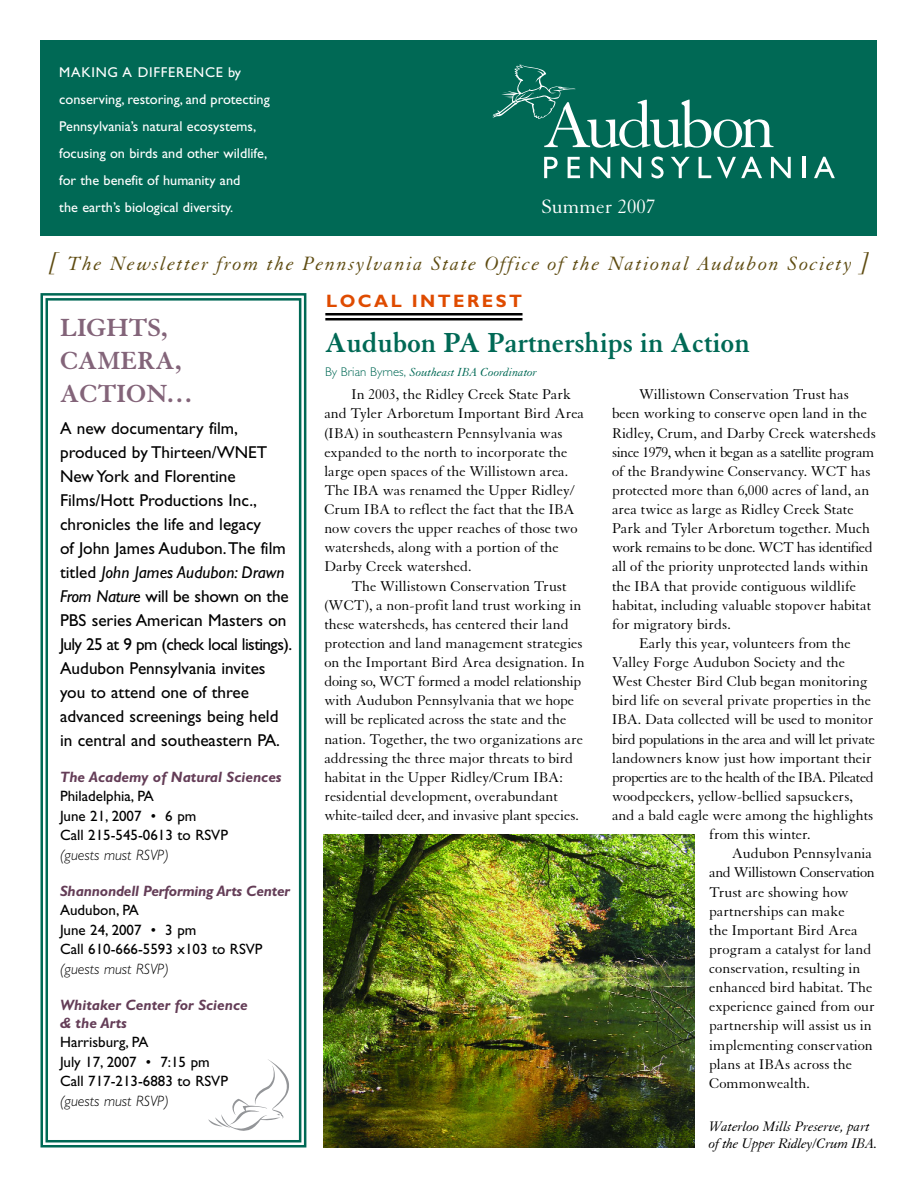
<style>
.page{position:relative;width:918px;height:1188px;background:#fff}
.page>*{position:absolute;margin:0;border:0;box-sizing:border-box;transform-origin:0 0}
.t1{font:700 30px "Granjon";letter-spacing:-.005em;color:#006955}
.t2{font:700 27px/33px "Granjon";color:#836479}
.t3{font:italic 21px "Granjon";letter-spacing:.08em;color:#5f4c12}
.t4{font:21px "Granjon";color:#fff}
.t5{font:700 18px "Gill Sans";letter-spacing:.14em;color:#df4b00}
.t6{font:17.25px/24px "Gill Sans";color:#000}
.t7{font:15.3px/19px "Granjon";color:#000}
.t8{font:15.3px "Granjon";letter-spacing:-.025em;color:#000}
.t9{font:15.3px "Granjon";letter-spacing:-.03em;color:#000}
.t10{font:15px/19.5px "Gill Sans";color:#000}
.t11{font:italic 700 15px/18px "Gill Sans";color:#643d57}
.t12{font:italic 15px/16.5px "Granjon";color:#000}
.t13{font:italic 300 15px "Gill Sans";color:#000}
.t14{font:14.25px/27px "Gill Sans";color:#fff}
.t15{font:italic 12.75px "Granjon";color:#006955}
.s1{font-size:27px}
.s2{font-style:italic}
.s3{font-family:"Gill Sans";font-weight:300;font-style:normal}
</style>
<div class="page">
<div style="left:40px;top:40px;width:838px;height:196px;background:#006955"></div>
<svg style="left:493px;top:65px;width:280px;height:83px"></svg>
<svg style="left:544px;top:157px;width:14px;height:21px"></svg>
<svg style="left:568px;top:157px;width:12px;height:21px"></svg>
<svg style="left:591px;top:157px;width:19px;height:21px"></svg>
<svg style="left:621px;top:157px;width:20px;height:21px"></svg>
<svg style="left:651px;top:157px;width:13px;height:21px"></svg>
<svg style="left:671px;top:157px;width:19px;height:21px"></svg>
<svg style="left:699px;top:157px;width:12px;height:21px"></svg>
<svg style="left:717px;top:157px;width:45px;height:21px"></svg>
<svg style="left:771px;top:157px;width:20px;height:21px"></svg>
<hr style="left:802px;top:157px;width:3px;height:21px;background:#fff">
<svg style="left:814px;top:157px;width:21px;height:21px"></svg>
<svg style="left:40px;top:293px;width:267px;height:855px"></svg>
<hr style="left:325px;top:313px;width:198px;height:2px;background:#000">
<hr style="left:325px;top:318px;width:198px;height:2px;background:#000">
<div style="left:88px;top:1038px;width:208px;height:100px;background:#fff"></div>
<svg style="left:208px;top:1059px;width:81px;height:72px"></svg>
<img style="left:323px;top:834px;width:371px;height:314px">
<p class="t14" style="left:59px;top:60px;width:212px">MAKING A DIFFERENCE by conserving, restoring, and protecting Pennsylvania’s natural ecosystems, focusing on birds and other wildlife, for the benefit of humanity and<br>the earth’s biological diversity.</p>
<h3 class="t4" style="left:542px;top:199px;width:115px">Summer 2007</h3>
<h3 class="t3" style="left:50px;top:256px;width:822px"><span class="s1">[</span> The Newsletter from the Pennsylvania State Office of the National Audubon Society <span class="s1">]</span></h3>
<h2 class="t2" style="left:60px;top:314px;width:136px">LIGHTS,<br>CAMERA,<br>ACTION…</h2>
<p class="t6" style="left:60px;top:418px;width:234px">A new documentary film, produced by Thirteen/WNET<br>New York and Florentine<br>Films/Hott Productions Inc., chronicles the life and legacy<br>of John James Audubon.The film titled <span class="s2">John James Audubon: Drawn<br>From Nature</span> will be shown on the<br>PBS series American Masters on<br>July 25 at 9 pm (check local listings).<br>Audubon Pennsylvania invites you to attend one of three advanced screenings being held in central and southeastern PA.</p>
<p class="t11" style="left:60px;top:769px;width:223px">The Academy of Natural Sciences</p>
<p class="t10" style="left:60px;top:788px;width:169px">Philadelphia, PA<br>June 21, 2007 • 6 pm<br>Call 215-545-0613 to RSVP</p>
<p class="t13" style="left:60px;top:849px;width:110px">(guests must RSVP)</p>
<p class="t11" style="left:60px;top:883px;width:231px">Shannondell Performing Arts Center</p>
<p class="t10" style="left:60px;top:902px;width:204px">Audubon, PA<br>June 24, 2007 • 3 pm<br>Call 610-666-5593 x103 to RSVP</p>
<p class="t13" style="left:60px;top:963px;width:110px">(guests must RSVP)</p>
<p class="t11" style="left:60px;top:997px;width:189px">Whitaker Center for Science &amp; the Arts</p>
<p class="t10" style="left:60px;top:1034px;width:169px">Harrisburg, PA<br>July 17, 2007 • 7:15 pm<br>Call 717-213-6883 to RSVP</p>
<p class="t13" style="left:60px;top:1095px;width:110px">(guests must RSVP)</p>
<p class="t5" style="left:326px;top:295px;width:197px">LOCAL INTEREST</p>
<h1 class="t1" style="left:325px;top:332px;width:426px">Audubon PA Partnerships in Action</h1>
<p class="t15" style="left:325px;top:368px;width:214px"><span class="s3">By Brian Byrnes,</span> Southeast IBA Coordinator</p>
<p class="t7" style="left:324px;top:386px;width:261px;text-indent:27px">In 2003, the Ridley Creek State Park and Tyler Arboretum Important Bird Area (IBA) in southeastern Pennsylvania was expanded to the north to incorporate the large open spaces of the Willistown area.<br>The IBA was renamed the Upper Ridley/ Crum IBA to reflect the fact that the IBA now covers the upper reaches of those two watersheds, along with a portion of the Darby Creek watershed.</p>
<p class="t7" style="left:324px;top:578px;width:262px;text-indent:27px">The Willistown Conservation Trust (WCT), a non-profit land trust working in these watersheds, has centered their land protection and land management strategies on the Important Bird Area designation. In doing so, WCT formed a model relationship with Audubon Pennsylvania that we hope will be replicated across the state and the nation. Together, the two organizations are addressing the three major threats to bird habitat in the Upper Ridley/Crum IBA: residential development, overabundant white-tailed deer, and invasive plant species.</p>
<p class="t7" style="left:639px;top:386px;width:211px">Willistown Conservation Trust has</p>
<p class="t7" style="left:612px;top:406px;width:257px">been working to conserve open land in the</p>
<p class="t7" style="left:612px;top:425px;width:265px">Ridley, Crum, and Darby Creek watersheds</p>
<p class="t9" style="left:612px;top:446px;width:264px">since 1979, when it began as a satellite program</p>
<p class="t7" style="left:612px;top:463px;width:260px">of the Brandywine Conservancy. WCT has</p>
<p class="t7" style="left:612px;top:482px;width:259px">protected more than 6,000 acres of land, an</p>
<p class="t7" style="left:612px;top:501px;width:243px">area twice as large as Ridley Creek State</p>
<p class="t7" style="left:612px;top:520px;width:260px">Park and Tyler Arboretum together. Much</p>
<p class="t8" style="left:612px;top:542px;width:262px">work remains to be done. WCT has identified</p>
<p class="t7" style="left:612px;top:559px;width:258px">all of the priority unprotected lands within</p>
<p class="t7" style="left:612px;top:578px;width:246px">the IBA that provide contiguous wildlife</p>
<p class="t7" style="left:612px;top:597px;width:261px">habitat, including valuable stopover habitat</p>
<p class="t7" style="left:612px;top:616px;width:120px">for migratory birds.</p>
<p class="t7" style="left:639px;top:635px;width:213px">Early this year, volunteers from the</p>
<p class="t7" style="left:612px;top:654px;width:235px">Valley Forge Audubon Society and the</p>
<p class="t7" style="left:612px;top:673px;width:257px">West Chester Bird Club began monitoring</p>
<p class="t7" style="left:612px;top:692px;width:261px">bird life on several private properties in the</p>
<p class="t7" style="left:612px;top:712px;width:263px">IBA. Data collected will be used to monitor</p>
<p class="t8" style="left:612px;top:733px;width:265px">bird populations in the area and will let private</p>
<p class="t7" style="left:612px;top:750px;width:261px">landowners know just how important their</p>
<p class="t9" style="left:612px;top:771px;width:263px">properties are to the health of the IBA. Pileated</p>
<p class="t7" style="left:612px;top:788px;width:242px">woodpeckers, yellow-bellied sapsuckers,</p>
<p class="t7" style="left:612px;top:807px;width:263px">and a bald eagle were among the highlights</p>
<p class="t7" style="left:709px;top:826px;width:103px">from this winter.</p>
<p class="t7" style="left:732px;top:845px;width:142px">Audubon Pennsylvania</p>
<p class="t8" style="left:709px;top:867px;width:167px">and Willistown Conservation</p>
<p class="t7" style="left:709px;top:884px;width:141px">Trust are showing how</p>
<p class="t7" style="left:709px;top:903px;width:137px">partnerships can make</p>
<p class="t7" style="left:709px;top:922px;width:150px">the Important Bird Area</p>
<p class="t7" style="left:709px;top:941px;width:164px">program a catalyst for land</p>
<p class="t7" style="left:709px;top:960px;width:153px">conservation, resulting in</p>
<p class="t7" style="left:709px;top:979px;width:165px">enhanced bird habitat. The</p>
<p class="t7" style="left:709px;top:998px;width:167px">experience gained from our</p>
<p class="t7" style="left:709px;top:1018px;width:164px">partnership will assist us in</p>
<p class="t7" style="left:709px;top:1037px;width:165px">implementing conservation</p>
<p class="t7" style="left:709px;top:1056px;width:144px">plans at IBAs across the</p>
<p class="t7" style="left:709px;top:1075px;width:102px">Commonwealth.</p>
<p class="t12" style="left:709px;top:1120px;width:170px">Waterloo Mills Preserve, part of the Upper Ridley/Crum IBA.</p>
</div>
